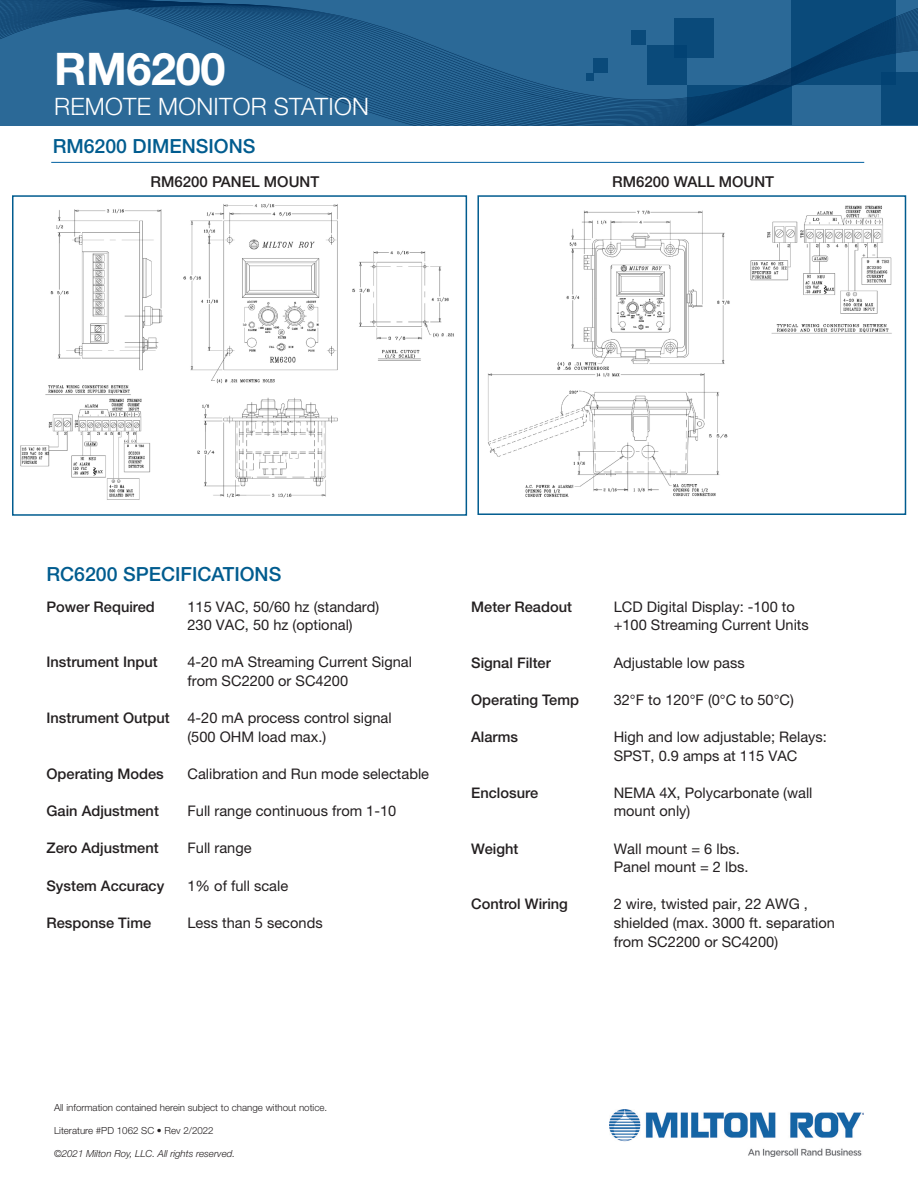
<style>
.page{position:relative;width:918px;height:1188px;background:#fff}
.page>*{position:absolute;margin:0;border:0;box-sizing:border-box;transform-origin:0 0}
.Page_SUB-Title{font:700 45px "Helvetica Neue LT Pro";letter-spacing:-.01em;color:#fff}
.Page_SUB-Title-2{font:300 24px "Helvetica Neue LT Pro";letter-spacing:.01em;color:#fff}
.t1{font:500 19.5px "Helvetica Neue LT Pro";color:#015c8f}
.t2{font:500 15px "Helvetica Neue LT Pro";color:#231f20}
.t3{font:14.7px/18.6px "Helvetica Neue LT Pro";color:#231f20}
.t4{font:500 14.7px "Helvetica Neue LT Pro";color:#231f20}
.t5{font:300 9.75px "Helvetica Neue LT Pro";color:#231f20}
.t6{font:italic 300 9.75px "Helvetica Neue LT Pro";color:#231f20}
.s1{font-weight:500}
</style>
<div class="page">
<svg style="left:0;top:0;width:918px;height:125px;background:#215d8b"></svg>
<hr style="left:51px;top:162px;width:813px;height:1px;background:#0160a1">
<img style="left:610px;top:1109px;width:254px;height:47px">
<img style="left:20px;top:203px;width:434px;height:297px">
<div style="left:12px;top:195px;width:455px;height:321px;border:2px solid #015c8f"></div>
<img style="left:488px;top:205px;width:404px;height:292px">
<div style="left:477px;top:195px;width:429px;height:320px;border:2px solid #015c8f"></div>
<p class="Page_SUB-Title" style="left:54px;top:41px;width:173px">RM6200</p>
<p class="Page_SUB-Title-2" style="left:54px;top:92px;width:316px">REMOTE MONITOR STATION</p>
<p class="t1" style="left:53px;top:135px;width:204px">RM6200 DIMENSIONS</p>
<p class="t2" style="left:151px;top:172px;width:170px">RM6200 PANEL MOUNT</p>
<p class="t2" style="left:612px;top:172px;width:163px">RM6200 WALL MOUNT</p>
<p class="t1" style="left:46px;top:562px;width:236px">RC6200 SPECIFICATIONS</p>
<p class="t4" style="left:46px;top:598px;width:110px">Power Required</p>
<p class="t3" style="left:188px;top:597px;width:193px">115 VAC, 50/60 hz (standard)</p>
<p class="t3" style="left:188px;top:615px;width:167px">230 VAC, 50 hz (optional)</p>
<p class="t4" style="left:46px;top:653px;width:113px">Instrument Input</p>
<p class="t3" style="left:188px;top:653px;width:226px">4-20 mA Streaming Current Signal</p>
<p class="t3" style="left:188px;top:671px;width:162px">from SC2200 or SC4200</p>
<p class="t3" style="left:46px;top:708px;width:347px"><span class="s1">Instrument Output</span> 4-20 mA process control signal</p>
<p class="t3" style="left:188px;top:727px;width:140px">(500 OHM load max.)</p>
<p class="t4" style="left:46px;top:765px;width:119px">Operating Modes</p>
<p class="t3" style="left:188px;top:764px;width:243px">Calibration and Run mode selectable</p>
<p class="t4" style="left:46px;top:802px;width:114px">Gain Adjustment</p>
<p class="t3" style="left:188px;top:802px;width:210px">Full range continuous from 1-10</p>
<p class="t4" style="left:46px;top:839px;width:114px">Zero Adjustment</p>
<p class="t3" style="left:188px;top:839px;width:66px">Full range</p>
<p class="t4" style="left:46px;top:877px;width:119px">System Accuracy</p>
<p class="t3" style="left:188px;top:876px;width:102px">1% of full scale</p>
<p class="t4" style="left:46px;top:914px;width:106px">Response Time</p>
<p class="t3" style="left:188px;top:913px;width:137px">Less than 5 seconds</p>
<p class="t4" style="left:471px;top:598px;width:102px">Meter Readout</p>
<p class="t3" style="left:614px;top:597px;width:183px">LCD Digital Display: -100 to</p>
<p class="t3" style="left:614px;top:616px;width:197px">+100 Streaming Current Units</p>
<p class="t4" style="left:471px;top:654px;width:81px">Signal Filter</p>
<p class="t3" style="left:614px;top:653px;width:133px">Adjustable low pass</p>
<p class="t4" style="left:471px;top:691px;width:109px">Operating Temp</p>
<p class="t3" style="left:614px;top:690px;width:182px">32°F to 120°F (0°C to 50°C)</p>
<p class="t4" style="left:471px;top:728px;width:48px">Alarms</p>
<p class="t3" style="left:614px;top:727px;width:215px">High and low adjustable; Relays:</p>
<p class="t3" style="left:614px;top:746px;width:185px">SPST, 0.9 amps at 115 VAC</p>
<p class="t4" style="left:471px;top:784px;width:68px">Enclosure</p>
<p class="t3" style="left:614px;top:783px;width:200px">NEMA 4X, Polycarbonate (wall</p>
<p class="t3" style="left:614px;top:802px;width:78px">mount only)</p>
<p class="t4" style="left:471px;top:840px;width:49px">Weight</p>
<p class="t3" style="left:614px;top:839px;width:128px">Wall mount = 6 lbs.</p>
<p class="t3" style="left:614px;top:858px;width:136px">Panel mount = 2 lbs.</p>
<p class="t4" style="left:471px;top:896px;width:98px">Control Wiring</p>
<p class="t3" style="left:614px;top:895px;width:196px">2 wire, twisted pair, 22 AWG ,</p>
<p class="t3" style="left:614px;top:913px;width:223px">shielded (max. 3000 ft. separation from SC2200 or SC4200)</p>
<p class="t5" style="left:54px;top:1101px;width:275px">All information contained herein subject to change without notice.</p>
<p class="t5" style="left:54px;top:1125px;width:161px">Literature #PD 1062 SC • Rev 2/2022</p>
<p class="t6" style="left:54px;top:1148px;width:183px">©2021 Milton Roy, LLC. All rights reserved.</p>
</div>
